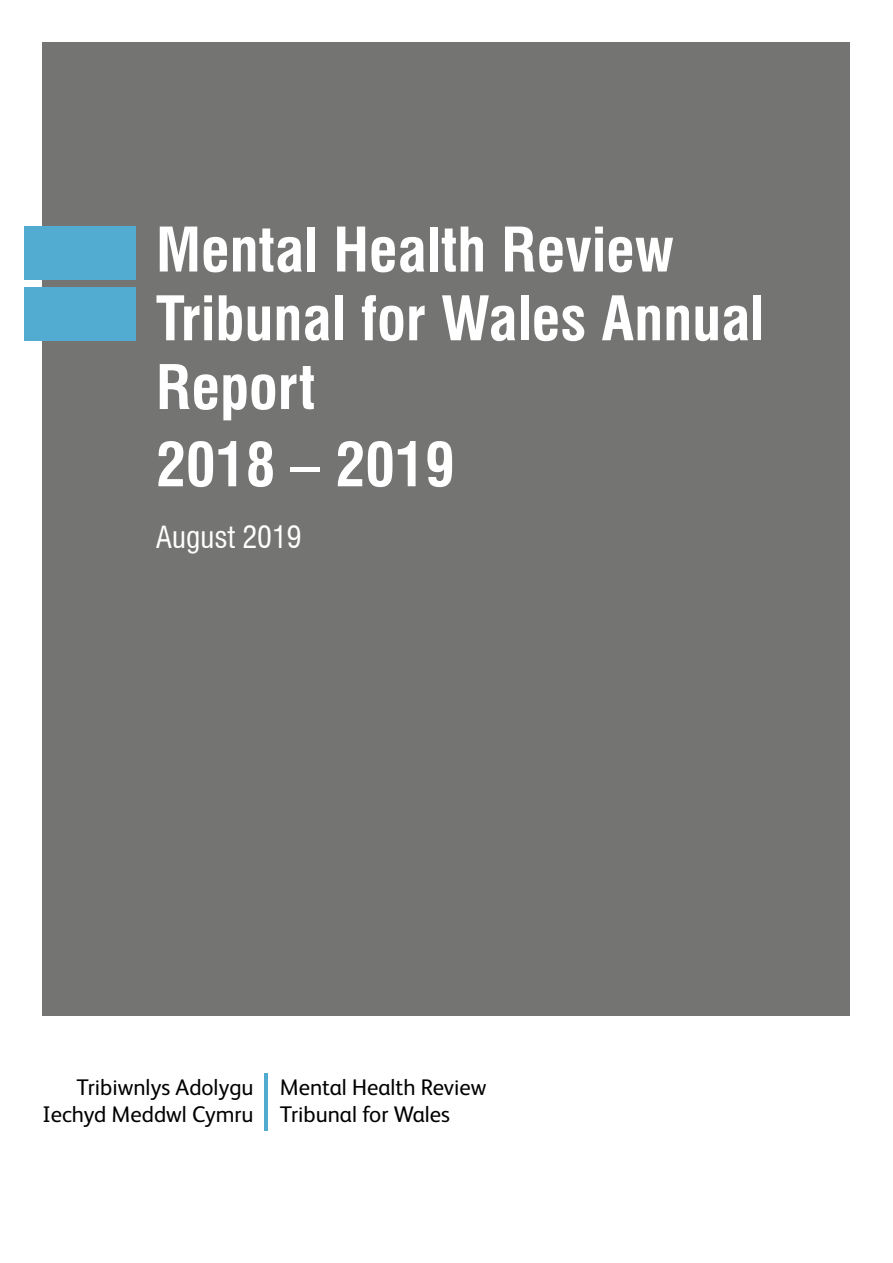
<style>
.page{position:relative;width:893px;height:1263px;background:#fff}
.page>*{position:absolute;margin:0;border:0;box-sizing:border-box;transform-origin:0 0}
.Cover_Heading_H1{font:700 condensed 59.85px/68.7px "Swiss 721 BT";color:#fff}
.Cover_Heading_H2{font:condensed 29.85px "Swiss 721 BT";color:#fff}
.t1{font:22.65px/27.2px "FS Albert";color:#000;text-align:right}
</style>
<div class="page">
<div style="left:43px;top:43px;width:807px;height:973px;background:#747473"></div>
<hr style="left:265px;top:1073px;width:3px;height:58px;background:#51abd0">
<div style="left:24px;top:287px;width:112px;height:54px;background:#52acd1"></div>
<div style="left:24px;top:226px;width:112px;height:54px;background:#52acd1"></div>
<h1 class="Cover_Heading_H1" style="left:156px;top:215px;width:610px">Mental Health Review<br>Tribunal for Wales Annual<br>Report</h1>
<h1 class="Cover_Heading_H1" style="left:156px;top:430px;width:300px">2018 – 2019</h1>
<h2 class="Cover_Heading_H2" style="left:156px;top:519px;width:147px">August 2019</h2>
<p class="t1" style="left:43px;top:1072px;width:213px">Tribiwnlys Adolygu<br>Iechyd Meddwl Cymru</p>
<p class="t1" style="left:280px;top:1072px;width:208px;text-align:left">Mental Health Review<br>Tribunal for Wales</p>
</div>
